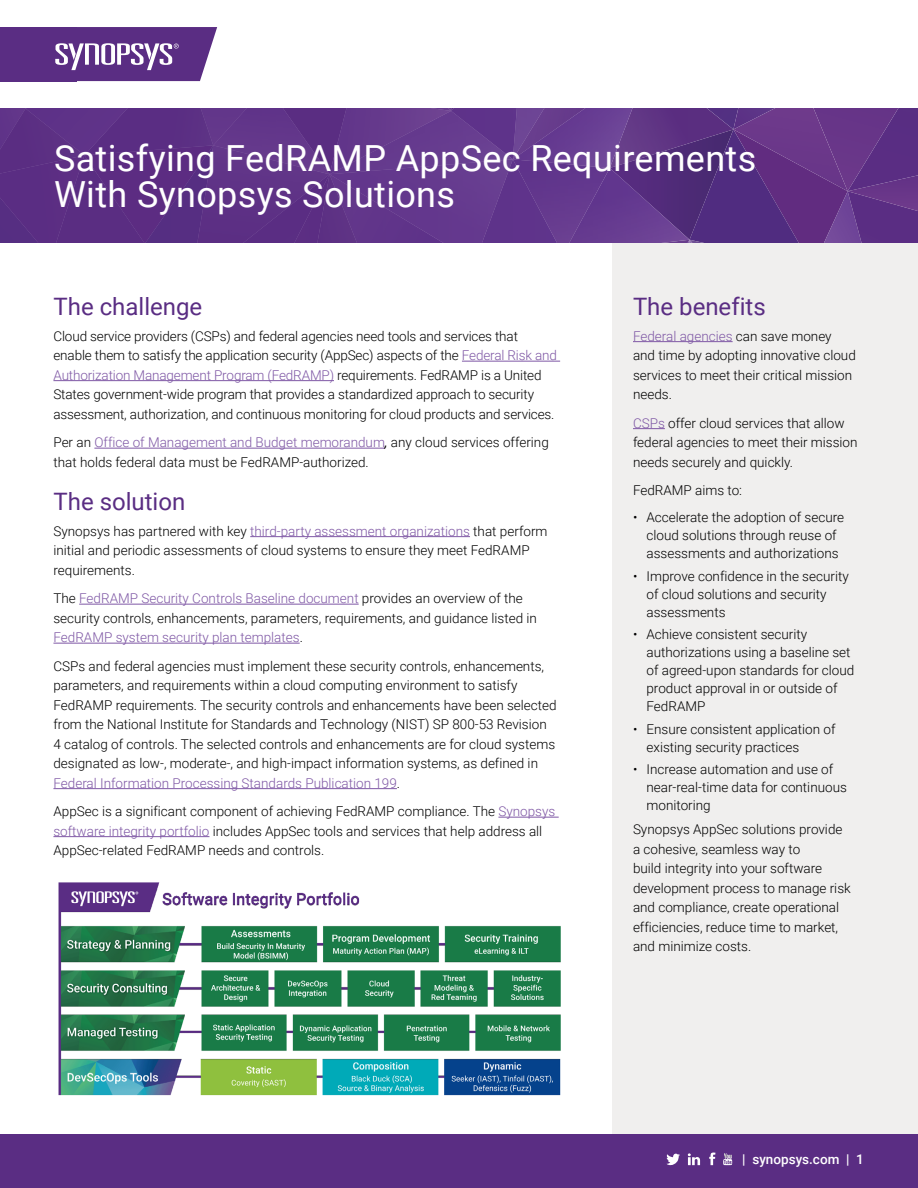
<style>
.page{position:relative;width:918px;height:1188px;background:#fff}
.page>*{position:absolute;margin:0;border:0;box-sizing:border-box;transform-origin:0 0}
.t1{font:36px/36px "Roboto";letter-spacing:.01em;color:#fff}
.t2{font:24px "Roboto";color:#5a2d83}
.t3{font:300 13.5px/19.5px "Roboto";color:#000}
.t4{font:500 13.5px "Roboto";color:#fff}
.s1{color:#7f58a5}
.s2{font-weight:400;font-style:italic}
</style>
<div class="page">
<div style="left:612px;top:185px;width:306px;height:1003px;background:#f0efee"></div>
<div style="left:0;top:27px;width:77px;height:54px;background:#5a2d83"></div>
<div style="left:0;top:1134px;width:918px;height:54px;background:#5a2d83"></div>
<svg style="left:688px;top:108px;width:230px;height:135px;background:#5d3183"></svg>
<div style="left:0;top:108px;width:688px;height:135px;background:#5a2d83"></div>
<svg style="left:55px;top:27px;width:162px;height:54px"></svg>
<svg style="left:667px;top:1153px;width:13px;height:12px"></svg>
<svg style="left:709px;top:1152px;width:7px;height:13px"></svg>
<svg style="left:723px;top:1153px;width:9px;height:12px"></svg>
<svg style="left:688px;top:1153px;width:12px;height:12px"></svg>
<hr style="left:462px;top:361px;width:98px;height:1px;background:#7f58a5">
<hr style="left:53px;top:380px;width:281px;height:1px;background:#7f58a5">
<hr style="left:94px;top:448px;width:291px;height:1px;background:#7f58a5">
<hr style="left:250px;top:536px;width:220px;height:1px;background:#7f58a5">
<hr style="left:79px;top:604px;width:280px;height:1px;background:#7f58a5">
<hr style="left:53px;top:643px;width:247px;height:1px;background:#7f58a5">
<hr style="left:53px;top:788px;width:344px;height:1px;background:#7f58a5">
<hr style="left:498px;top:817px;width:61px;height:1px;background:#7f58a5">
<hr style="left:53px;top:836px;width:156px;height:1px;background:#7f58a5">
<hr style="left:633px;top:341px;width:100px;height:1px;background:#7f58a5">
<hr style="left:633px;top:428px;width:32px;height:1px;background:#7f58a5">
<img style="left:58px;top:882px;width:503px;height:214px">
<h1 class="t1" style="left:54px;top:139px;width:704px">Satisfying FedRAMP AppSec Requirements<br>With Synopsys Solutions</h1>
<h2 class="t2" style="left:53px;top:290px;width:150px">The challenge</h2>
<p class="t3" style="left:53px;top:326px;width:505px">Cloud service providers (CSPs) and federal agencies need tools and services that enable them to satisfy the application security (AppSec) aspects of the <span class="s1">Federal Risk and Authorization Management Program (FedRAMP)</span> requirements. FedRAMP is a United States government-wide program that provides a standardized approach to security assessment, authorization, and continuous monitoring for cloud products and services.</p>
<p class="t3" style="left:53px;top:432px;width:497px">Per an <span class="s1">Office of Management and Budget memorandum</span><span class="s2">,</span> any cloud services offering that holds federal data must be FedRAMP-authorized.</p>
<h2 class="t2" style="left:53px;top:485px;width:133px">The solution</h2>
<p class="t3" style="left:53px;top:521px;width:496px">Synopsys has partnered with key <span class="s1">third-party assessment organizations</span> that perform initial and periodic assessments of cloud systems to ensure they meet FedRAMP requirements.</p>
<p class="t3" style="left:53px;top:588px;width:485px">The <span class="s1">FedRAMP Security Controls Baseline document</span> provides an overview of the security controls, enhancements, parameters, requirements, and guidance listed in<br><span class="s1">FedRAMP system security plan templates</span>.</p>
<p class="t3" style="left:53px;top:656px;width:505px">CSPs and federal agencies must implement these security controls, enhancements, parameters, and requirements within a cloud computing environment to satisfy FedRAMP requirements. The security controls and enhancements have been selected from the National Institute for Standards and Technology (NIST) SP 800-53 Revision 4 catalog of controls. The selected controls and enhancements are for cloud systems designated as low-, moderate-, and high-impact information systems, as defined in <span class="s1">Federal Information Processing Standards Publication 199</span>.</p>
<p class="t3" style="left:53px;top:801px;width:503px">AppSec is a significant component of achieving FedRAMP compliance. The <span class="s1">Synopsys software integrity portfolio</span> includes AppSec tools and services that help address all<br>AppSec-related FedRAMP needs and controls.</p>
<h2 class="t2" style="left:633px;top:290px;width:134px">The benefits</h2>
<p class="t3" style="left:633px;top:326px;width:224px"><span class="s1">Federal agencies</span> can save money and time by adopting innovative cloud services to meet their critical mission needs.</p>
<p class="t3" style="left:633px;top:413px;width:226px"><span class="s1">CSPs</span> offer cloud services that allow federal agencies to meet their mission needs securely and quickly.</p>
<p class="t3" style="left:633px;top:480px;width:111px">FedRAMP aims to:</p>
<p class="t3" style="left:633px;top:508px;width:213px;line-height:18px;text-align:center">• Accelerate the adoption of secure cloud solutions through reuse of assessments and authorizations</p>
<p class="t3" style="left:646px;top:566px;width:204px;line-height:18px;text-indent:-14px">• Improve confidence in the security of cloud solutions and security assessments</p>
<p class="t3" style="left:646px;top:625px;width:209px;line-height:18px;text-indent:-14px">• Achieve consistent security authorizations using a baseline set of agreed-upon standards for cloud product approval in or outside of<br>FedRAMP</p>
<p class="t3" style="left:646px;top:719px;width:191px;line-height:18px;text-indent:-14px">• Ensure consistent application of existing security practices</p>
<p class="t3" style="left:646px;top:760px;width:202px;line-height:18px;text-indent:-14px">• Increase automation and use of near-real-time data for continuous monitoring</p>
<p class="t3" style="left:633px;top:819px;width:219px">Synopsys AppSec solutions provide a cohesive, seamless way to<br>build integrity into your software development process to manage risk and compliance, create operational efficiencies, reduce time to market, and minimize costs.</p>
<p class="t4" style="left:742px;top:1149px;width:123px">| synopsys.com | 1</p>
</div>
